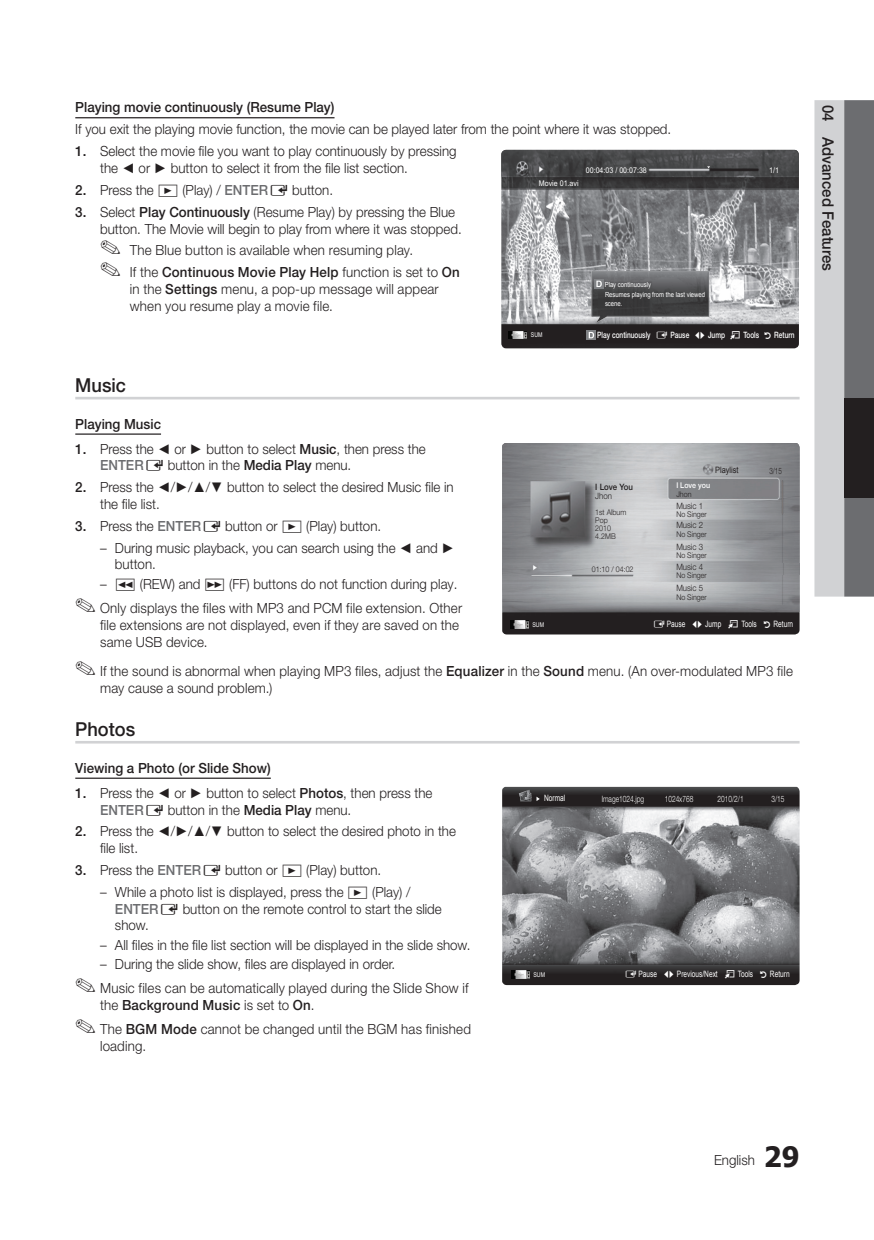
<style>
.page{position:relative;width:874px;height:1240px;background:#fff}
.page>*{position:absolute;margin:0;border:0;box-sizing:border-box;transform-origin:0 0}
.t1{font:500 19.25px "Helvetica Neue LT Pro";color:#231f20;scale:.95 1}
.t2{font:500 15.75px "Helvetica Neue LT Pro";color:#231f20;scale:.95 1}
.t3{font:300 14px/16.8px "Helvetica Neue LT Pro";color:#231f20;scale:.95 1}
.t4{font:500 14px "Helvetica Neue LT Pro";color:#231f20;scale:.95 1}
.t5{font:8.75px "Arial";color:#fff;scale:.75 1}
.t6{font:500 8.75px "Helvetica Neue LT Pro";color:#fff;scale:.75 1}
.t7{font:300 8.75px "Helvetica Neue LT Pro";color:#231f20;scale:.9 1}
.t8{font:300 8.75px "Helvetica Neue LT Pro";color:#fff;scale:.75 1}
.t9{font:500 8.75px "Helvetica Neue LT Pro";color:#231f20;scale:.9 1}
.t10{font:8.75px "Arial";color:#231f20;scale:.85 1}
.t11{font:300 8.75px "Helvetica Neue LT Pro";color:#231f20;scale:.72 1}
.t12{font:300 7.88px/7.9px "Helvetica Neue LT Pro";color:#231f20;scale:.9 1}
.t13{font:7.88px "Arial";color:#fff;scale:.9 1}
.t14{font:500 7.88px "Helvetica Neue LT Pro";color:#fff;scale:.9 1}
.t15{font:7px/8.4px "Arial";color:#fff;scale:.85 1}
.t16{font:6.65px "Arial";color:#fff;scale:.8 1}
.t17{font:6.48px "Arial";color:#fff;scale:.8 1}
.s1{font-weight:500}
.s2{font-family:"Arial";font-weight:400}
.s3{font-weight:500;color:#6c6d70}
.s4{font-family:"ASTTV Icons 2";font-weight:400}
.s5{font-family:"ASTTV Icons 2"}
.s6{font-family:"Tahoma";font-weight:700;font-size:28px}
</style>
<div class="page">
<svg style="left:814px;top:100px;width:60px;height:496px;background:#a9aaac"></svg>
<div style="left:844px;top:398px;width:30px;height:99px;background:#231f20"></div>
<hr style="left:75px;top:117px;width:260px;height:1px;background:#231f20">
<hr style="left:75px;top:397px;width:725px;height:2px;background:#d1d2d4">
<hr style="left:75px;top:433px;width:86px;height:1px;background:#231f20">
<hr style="left:75px;top:740px;width:725px;height:3px;background:#d1d2d4">
<hr style="left:75px;top:777px;width:196px;height:1px;background:#231f20">
<div style="left:502px;top:612px;width:298px;height:22px;background:#231f20"></div>
<img style="left:502px;top:443px;width:298px;height:169px">
<img style="left:502px;top:563px;width:298px;height:11px">
<img style="left:510px;top:620px;width:18px;height:8px">
<img style="left:502px;top:786px;width:298px;height:198px">
<svg style="left:536px;top:796px;width:4px;height:4px"></svg>
<img style="left:511px;top:970px;width:18px;height:8px">
<img style="left:501px;top:177px;width:298px;height:171px">
<img style="left:501px;top:150px;width:298px;height:27px">
<img style="left:509px;top:331px;width:18px;height:8px">
<img style="left:591px;top:271px;width:118px;height:51px">
<svg style="left:587px;top:330px;width:9px;height:9px"></svg>
<svg style="left:589px;top:332px;width:5px;height:6px"></svg>
<svg style="left:592px;top:271px;width:117px;height:45px;background:#515254"></svg>
<p class="t4" style="left:75px;top:99px;width:274px">Playing movie continuously (Resume Play)</p>
<p class="t3" style="left:75px;top:120px;width:629px">If you exit the playing movie function, the movie can be played later from the point where it was stopped.</p>
<p class="t3" style="left:100px;top:143px;width:377px;text-indent:-25px"><span class="s1">1.</span> Select the movie file you want to play continuously by pressing the <span class="s2">◄</span> or <span class="s2">►</span> button to select it from the file list section.</p>
<p class="t3" style="left:75px;top:181px;width:84px"><span class="s1">2.</span> Press the</p>
<p class="t3" style="left:182px;top:181px;width:160px">(Play) / <span class="s3">ENTER</span><span class="s4">E</span> button.</p>
<p class="t3" style="left:100px;top:203px;width:382px;text-indent:-25px"><span class="s1">3.</span> Select <span class="s1">Play Continuously</span> (Resume Play) by pressing the Blue button. The Movie will begin to play from where it was stopped.</p>
<p class="t3" style="left:100px;top:239px;width:380px;line-height:21.7px">✎ The Blue button is available when resuming play.<br>✎ If the <span class="s1">Continuous Movie Play Help</span> function is set to <span class="s1">On</span></p>
<p class="t3" style="left:130px;top:280px;width:327px">in the <span class="s1">Settings</span> menu, a pop-up message will appear when you resume play a movie file.</p>
<p class="t13" style="left:586px;top:165px;width:69px">00:04:03 / 00:07:38</p>
<p class="t13" style="left:769px;top:165px;width:12px">1/1</p>
<p class="t13" style="left:539px;top:178px;width:46px">Movie 01.avi</p>
<p class="t15" style="left:605px;top:280px;width:56px">Play continuously</p>
<p class="t15" style="left:605px;top:290px;width:119px">Resumes playing from the last viewed scene.</p>
<p class="t17" style="left:531px;top:331px;width:16px">SUM</p>
<p class="t6" style="left:597px;top:329px;width:265px">Play continuously <span class="s4">E</span> Pause <span class="s4">L</span> Jump <span class="s4">T</span> Tools <span class="s4">R</span> Return</p>
<h1 class="t1" style="left:75px;top:373px;width:55px">Music</h1>
<p class="t4" style="left:75px;top:415px;width:92px">Playing Music</p>
<p class="t3" style="left:100px;top:440px;width:344px;text-indent:-25px"><span class="s1">1.</span> Press the <span class="s2">◄</span> or <span class="s2">►</span> button to select <span class="s1">Music</span>, then press the<br><span class="s3">ENTER</span><span class="s4">E</span> button in the <span class="s1">Media Play</span> menu.</p>
<p class="t3" style="left:100px;top:478px;width:374px;text-indent:-25px"><span class="s1">2.</span> Press the <span class="s2">◄</span>/<span class="s2">►</span>/<span class="s2">▲</span>/<span class="s2">▼</span> button to select the desired Music file in the file list.</p>
<p class="t3" style="left:75px;top:517px;width:215px"><span class="s1">3.</span> Press the <span class="s3">ENTER</span><span class="s4">E</span> button or</p>
<p class="t3" style="left:306px;top:517px;width:80px">(Play) button.</p>
<p class="t3" style="left:115px;top:538px;width:359px;text-indent:-15px">– During music playback, you can search using the <span class="s2">◄</span> and <span class="s2">► </span>button.</p>
<p class="t3" style="left:75px;top:571px;width:409px;line-height:24.3px;text-indent:25px">– (REW) and <span class="s4">µ</span> (FF) buttons do not function during play. ✎ Only displays the files with MP3 and PCM file extension. Other</p>
<p class="t3" style="left:100px;top:616px;width:379px">file extensions are not displayed, even if they are saved on the same USB device.</p>
<p class="t3" style="left:100px;top:662px;width:731px;text-indent:-25px">✎ If the sound is abnormal when playing MP3 files, adjust the <span class="s1">Equalizer</span> in the <span class="s1">Sound</span> menu. (An over-modulated MP3 file may cause a sound problem.)</p>
<h1 class="t1" style="left:75px;top:717px;width:65px">Photos</h1>
<p class="t4" style="left:75px;top:759px;width:207px">Viewing a Photo (or Slide Show)</p>
<p class="t3" style="left:100px;top:783px;width:351px;text-indent:-25px"><span class="s1">1.</span> Press the <span class="s2">◄</span> or <span class="s2">►</span> button to select <span class="s1">Photos</span>, then press the<br><span class="s3">ENTER</span><span class="s4">E</span> button in the <span class="s1">Media Play</span> menu.</p>
<p class="t3" style="left:100px;top:822px;width:376px;text-indent:-25px"><span class="s1">2.</span> Press the <span class="s2">◄</span>/<span class="s2">►</span>/<span class="s2">▲</span>/<span class="s2">▼</span> button to select the desired photo in the file list.</p>
<p class="t3" style="left:75px;top:861px;width:215px"><span class="s1">3.</span> Press the <span class="s3">ENTER</span><span class="s4">E</span> button or</p>
<p class="t3" style="left:306px;top:861px;width:80px">(Play) button.</p>
<p class="t3" style="left:100px;top:882px;width:258px">– While a photo list is displayed, press the</p>
<p class="t10" style="left:715px;top:464px;width:29px">Playlist</p>
<p class="t11" style="left:769px;top:465px;width:19px">3/15</p>
<p class="t14" style="left:676px;top:480px;width:39px">I Love you</p>
<p class="t12" style="left:676px;top:490px;width:18px">Jhon</p>
<p class="t7" style="left:676px;top:500px;width:31px">Music 1</p>
<p class="t12" style="left:676px;top:510px;width:35px">No Singer</p>
<p class="t7" style="left:676px;top:520px;width:31px">Music 2</p>
<p class="t12" style="left:676px;top:530px;width:35px">No Singer</p>
<p class="t7" style="left:676px;top:541px;width:31px">Music 3</p>
<p class="t12" style="left:676px;top:551px;width:35px">No Singer</p>
<p class="t7" style="left:676px;top:561px;width:31px">Music 4</p>
<p class="t12" style="left:676px;top:571px;width:35px">No Singer</p>
<p class="t7" style="left:676px;top:582px;width:31px">Music 5</p>
<p class="t12" style="left:676px;top:592px;width:35px">No Singer</p>
<p class="t9" style="left:595px;top:482px;width:43px">I Love You</p>
<p class="t7" style="left:595px;top:490px;width:20px">Jhon</p>
<p class="t12" style="left:595px;top:508px;width:36px">1st Album<br>Pop<br>2010<br>4.2MB</p>
<p class="t12" style="left:592px;top:565px;width:48px">01:10 / 04:02</p>
<p class="t16" style="left:532px;top:619px;width:16px">SUM</p>
<p class="t5" style="left:652px;top:617px;width:189px"><span class="s5">E</span> Pause <span class="s5">L</span> Jump <span class="s5">T</span> Tools <span class="s5">R</span> Return</p>
<p class="t5" style="left:544px;top:792px;width:30px">Normal</p>
<p class="t8" style="left:602px;top:793px;width:58px">Image1024.jpg</p>
<p class="t8" style="left:665px;top:793px;width:40px">1024x768</p>
<p class="t8" style="left:717px;top:793px;width:37px">2010/2/1</p>
<p class="t8" style="left:771px;top:793px;width:19px">3/15</p>
<p class="t3" style="left:115px;top:882px;width:346px;text-indent:257px">(Play) /<br><span class="s3">ENTER</span><span class="s4">E</span> button on the remote control to start the slide show.</p>
<p class="t3" style="left:100px;top:935px;width:391px">– All files in the file list section will be displayed in the slide show.</p>
<p class="t3" style="left:75px;top:951px;width:415px;line-height:24.3px;text-indent:25px">– During the slide show, files are displayed in order.<br>✎ Music files can be automatically played during the Slide Show if</p>
<p class="t3" style="left:75px;top:992px;width:418px;line-height:24.3px;text-indent:25px">the <span class="s1">Background Music</span> is set to <span class="s1">On</span>.<br>✎ The <span class="s1">BGM Mode</span> cannot be changed until the BGM has finished</p>
<p class="t3" style="left:100px;top:1037px;width:50px">loading.</p>
<p class="t16" style="left:533px;top:969px;width:16px">SUM</p>
<p class="t5" style="left:624px;top:968px;width:222px"><span class="s5">E</span> Pause <span class="s5">L</span> Previous/Next <span class="s5">T</span> Tools <span class="s5">R</span> Return</p>
<p class="t2" style="left:838px;top:105px;width:176px;rotate:90deg">04 Advanced Features</p>
<p class="t3" style="left:714px;top:1150px;width:92px">English <span class="s6">29</span></p>
</div>
